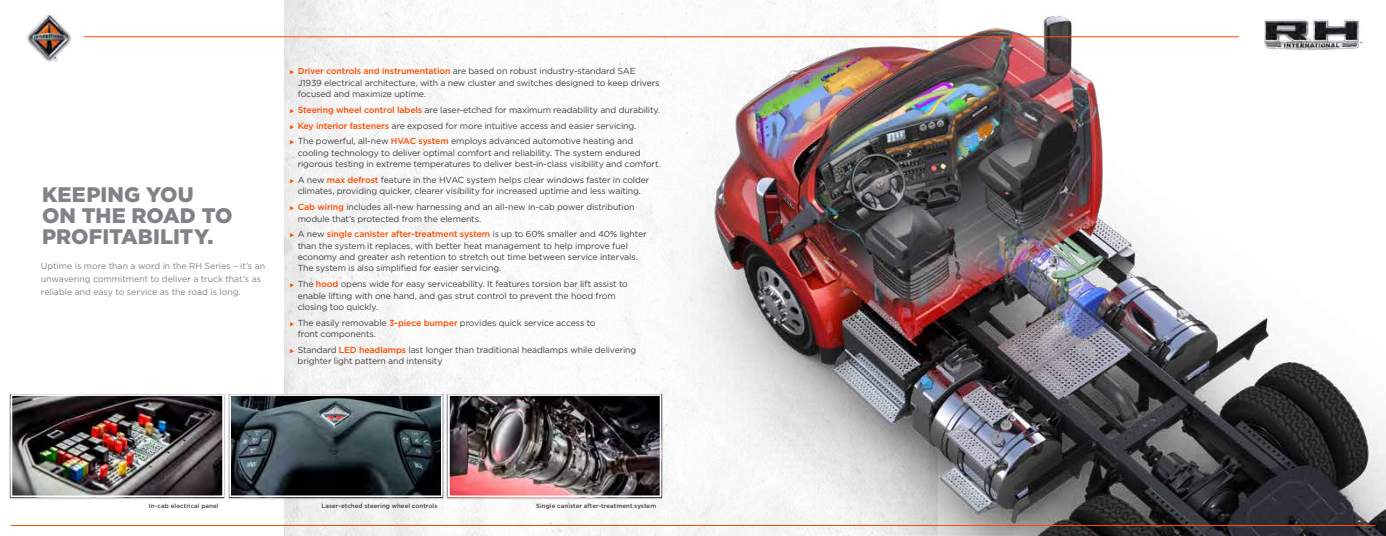
<style>
.page{position:relative;width:1386px;height:536px;background:#fff}
.page>*{position:absolute;margin:0;border:0;box-sizing:border-box;transform-origin:0 0}
.t1{font:900 21px/21px "Gotham";color:#808285}
.t2{font:8.75px/11.4px "Gotham";letter-spacing:-.015em;color:#414042}
.t3{font:8.75px/13.1px "Gotham";letter-spacing:-.005em;color:#808285}
.t4{font:500 6.12px "Gotham";letter-spacing:.01em;color:#414042}
.s1{color:#ff4d00}
.s2{font-weight:500;color:#ff4d00}
</style>
<div class="page">
<img style="left:285px;top:0;width:267px;height:536px">
<img style="left:552px;top:0;width:834px;height:536px">
<div style="left:9px;top:393px;width:216px;height:106px;background:#000;opacity:.45"></div>
<img style="left:13px;top:397px;width:208px;height:97px">
<div style="left:10px;top:394px;width:214px;height:103px;border:2px solid #fff"></div>
<div style="left:228px;top:393px;width:216px;height:106px;background:#000;opacity:.45"></div>
<img style="left:232px;top:397px;width:208px;height:97px">
<div style="left:229px;top:394px;width:214px;height:103px;border:2px solid #fff"></div>
<div style="left:447px;top:393px;width:216px;height:106px;background:#000;opacity:.45"></div>
<img style="left:451px;top:397px;width:208px;height:97px">
<div style="left:448px;top:394px;width:214px;height:103px;border:2px solid #fff"></div>
<hr style="left:693px;top:525px;width:683px;height:1px;background:#ff4d00">
<hr style="left:10px;top:525px;width:683px;height:1px;background:#ff4d00">
<hr style="left:693px;top:36px;width:546px;height:1px;background:#ff4d00">
<img style="left:1258px;top:20px;width:107px;height:32px">
<div style="left:26px;top:14px;width:46px;height:50px;background:#000;opacity:.75"></div>
<img style="left:29px;top:15px;width:41px;height:44px">
<hr style="left:84px;top:36px;width:609px;height:1px;background:#ff4d00">
<h1 class="t1" style="left:42px;top:183px;width:192px">KEEPING YOU<br>ON THE ROAD TO<br>PROFITABILITY.</h1>
<p class="t3" style="left:41px;top:259px;width:226px">Uptime is more than a word in the RH Series – it’s an unwavering commitment to deliver a truck that’s as reliable and easy to service as the road is long.</p>
<p class="t2" style="left:298px;top:65px;width:363px;text-indent:-8px"><span class="s1">◆</span> <span class="s2">Driver controls and instrumentation</span> are based on robust industry-standard SAE<br>J1939 electrical architecture, with a new cluster and switches designed to keep drivers focused and maximize uptime.</p>
<p class="t2" style="left:290px;top:104px;width:372px"><span class="s1">◆</span> <span class="s2">Steering wheel control labels</span> are laser-etched for maximum readability and durability.</p>
<p class="t2" style="left:290px;top:120px;width:348px"><span class="s1">◆</span> <span class="s2">Key interior fasteners</span> are exposed for more intuitive access and easier servicing.</p>
<p class="t2" style="left:298px;top:135px;width:365px;text-indent:-8px"><span class="s1">◆</span> The powerful, all-new <span class="s2">HVAC system</span> employs advanced automotive heating and cooling technology to deliver optimal comfort and reliability. The system endured rigorous testing in extreme temperatures to deliver best-in-class visibility and comfort.</p>
<p class="t2" style="left:290px;top:174px;width:361px;text-align:center"><span class="s1">◆</span> A new <span class="s2">max defrost</span> feature in the HVAC system helps clear windows faster in colder climates, providing quicker, clearer visibility for increased uptime and less waiting.</p>
<p class="t2" style="left:298px;top:201px;width:338px;text-indent:-8px"><span class="s1">◆</span> <span class="s2">Cab wiring</span> includes all-new harnessing and an all-new in-cab power distribution module that’s protected from the elements.</p>
<p class="t2" style="left:298px;top:228px;width:351px;text-indent:-8px"><span class="s1">◆</span> A new <span class="s2">single canister after-treatment system</span> is up to 60% smaller and 40% lighter than the system it replaces, with better heat management to help improve fuel economy and greater ash retention to stretch out time between service intervals.<br>The system is also simplified for easier servicing.</p>
<p class="t2" style="left:298px;top:278px;width:332px;text-indent:-8px"><span class="s1">◆</span> The <span class="s2">hood</span> opens wide for easy serviceability. It features torsion bar lift assist to enable lifting with one hand, and gas strut control to prevent the hood from closing too quickly.</p>
<p class="t2" style="left:298px;top:317px;width:299px;text-indent:-8px"><span class="s1">◆</span> The easily removable <span class="s2">3-piece bumper</span> provides quick service access to front components.</p>
<p class="t2" style="left:298px;top:344px;width:340px;text-indent:-8px"><span class="s1">◆</span> Standard <span class="s2">LED headlamps</span> last longer than traditional headlamps while delivering brighter light pattern and intensity</p>
<p class="t4" style="left:149px;top:501px;width:71px">In-cab electrical panel</p>
<p class="t4" style="left:321px;top:501px;width:118px">Laser-etched steering wheel controls</p>
<p class="t4" style="left:536px;top:501px;width:122px">Single canister after-treatment system</p>
</div>
